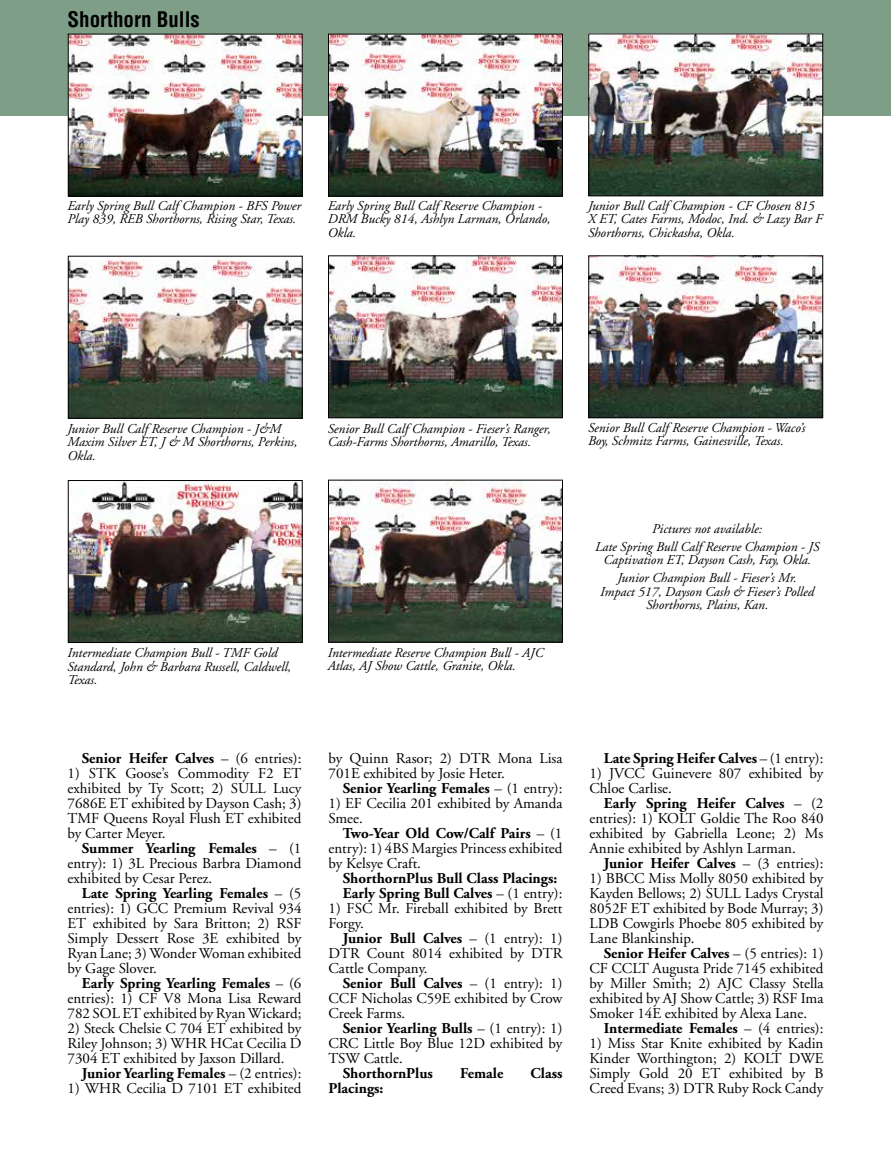
<style>
.page{position:relative;width:891px;height:1161px;background:#fff}
.page>*{position:absolute;margin:0;border:0;box-sizing:border-box;transform-origin:0 0}
.t1{font:700 condensed 21px "Helvetica";color:#000}
.t2{font:15px/15px "Adobe Garamond";color:#000;text-align:justify}
.t3{font:700 15px/15px "Adobe Garamond";color:#000}
.t4{font:italic 13.5px/13.5px "Adobe Garamond";color:#000}
.s1{font-weight:400}
.s2{font-weight:700}
</style>
<div class="page">
<div style="left:0;top:0;width:891px;height:115px;background:#7e9e88"></div>
<img style="left:70px;top:36px;width:231px;height:158px">
<div style="left:68px;top:34px;width:235px;height:162px;border:1px solid #000"></div>
<img style="left:330px;top:36px;width:231px;height:158px">
<div style="left:328px;top:34px;width:235px;height:162px;border:1px solid #000"></div>
<img style="left:70px;top:258px;width:231px;height:159px">
<div style="left:68px;top:256px;width:235px;height:163px;border:1px solid #000"></div>
<img style="left:70px;top:482px;width:231px;height:159px">
<div style="left:68px;top:480px;width:235px;height:163px;border:1px solid #000"></div>
<img style="left:330px;top:257px;width:231px;height:159px">
<div style="left:328px;top:255px;width:235px;height:163px;border:1px solid #000"></div>
<img style="left:330px;top:482px;width:231px;height:159px">
<div style="left:328px;top:480px;width:235px;height:163px;border:1px solid #000"></div>
<img style="left:590px;top:36px;width:231px;height:158px">
<div style="left:588px;top:34px;width:235px;height:162px;border:1px solid #000"></div>
<img style="left:590px;top:257px;width:231px;height:159px">
<div style="left:588px;top:255px;width:235px;height:163px;border:1px solid #000"></div>
<h1 class="t1" style="left:68px;top:7px;width:134px">Shorthorn Bulls</h1>
<p class="t4" style="left:68px;top:199px;width:235px">Early Spring Bull Calf Champion - BFS Power<br>Play 839, REB Shorthorns, Rising Star, Texas.</p>
<p class="t4" style="left:328px;top:199px;width:224px">Early Spring Bull Calf Reserve Champion -<br>DRM Bucky 814, Ashlyn Larman, Orlando,<br>Okla.</p>
<p class="t4" style="left:588px;top:199px;width:236px">Junior Bull Calf Champion - CF Chosen 815<br>X ET, Cates Farms, Modoc, Ind. &amp; Lazy Bar F<br>Shorthorns, Chickasha, Okla.</p>
<p class="t4" style="left:68px;top:422px;width:232px">Junior Bull Calf Reserve Champion - J&amp;M<br>Maxim Silver ET, J &amp; M Shorthorns, Perkins,<br>Okla.</p>
<p class="t4" style="left:328px;top:422px;width:225px">Senior Bull Calf Champion - Fieser’s Ranger,<br>Cash-Farms Shorthorns, Amarillo, Texas.</p>
<p class="t4" style="left:68px;top:646px;width:225px">Intermediate Champion Bull - TMF Gold<br>Standard, John &amp; Barbara Russell, Caldwell,<br>Texas.</p>
<p class="t4" style="left:328px;top:646px;width:217px">Intermediate Reserve Champion Bull - AJC<br>Atlas, AJ Show Cattle, Granite, Okla.</p>
<p class="t4" style="left:588px;top:421px;width:219px">Senior Bull Calf Reserve Champion - Waco’s<br>Boy, Schmitz Farms, Gainesville, Texas.</p>
<p class="t4" style="left:595px;top:520px;width:226px;line-height:18px;text-align:center">Pictures not available:<br>Late Spring Bull Calf Reserve Champion - JS</p>
<p class="t4" style="left:603px;top:551px;width:209px;line-height:18px;text-align:center">Captivation ET, Dayson Cash, Fay, Okla.<br>Junior Champion Bull - Fieser’s Mr.</p>
<p class="t4" style="left:600px;top:585px;width:216px;text-align:center">Impact 517, Dayson Cash &amp; Fieser’s Polled<br>Shorthorns, Plains, Kan.</p>
<p class="t3" style="left:82px;top:751px;width:221px">Senior Heifer Calves <span class="s1">– (6 entries):</span></p>
<p class="t2" style="left:68px;top:767px;width:236px">1) STK Goose’s Commodity F2 ET exhibited by Ty Scott; 2) SULL Lucy 7686E ET exhibited by Dayson Cash; 3)<br>TMF Queens Royal Flush ET exhibited by Carter Meyer.</p>
<p class="t2" style="left:68px;top:842px;width:236px;text-indent:14px"><span class="s2">Summer Yearling Females</span> – (1 entry): 1) 3L Precious Barbra Diamond exhibited by Cesar Perez.</p>
<p class="t2" style="left:68px;top:887px;width:236px;text-indent:14px"><span class="s2">Late Spring Yearling Females</span> – (5 entries): 1) GCC Premium Revival 934<br>ET exhibited by Sara Britton; 2) RSF Simply Dessert Rose 3E exhibited by Ryan Lane; 3) Wonder Woman exhibited by Gage Slover.</p>
<p class="t2" style="left:68px;top:977px;width:236px;text-indent:14px"><span class="s2">Early Spring Yearling Females</span> – (6 entries): 1) CF V8 Mona Lisa Reward 782 SOL ET exhibited by Ryan Wickard;</p>
<p class="t2" style="left:68px;top:1022px;width:236px">2) Steck Chelsie C 704 ET exhibited by Riley Johnson; 3) WHR HCat Cecilia D 7304 ET exhibited by Jaxson Dillard.</p>
<p class="t3" style="left:82px;top:1066px;width:221px">Junior Yearling Females <span class="s1">– (2 entries):</span></p>
<p class="t2" style="left:68px;top:1082px;width:236px">1) WHR Cecilia D 7101 ET exhibited</p>
<p class="t2" style="left:328px;top:752px;width:235px">by Quinn Rasor; 2) DTR Mona Lisa<br>701E exhibited by Josie Heter.</p>
<p class="t3" style="left:343px;top:781px;width:221px">Senior Yearling Females <span class="s1">– (1 entry):</span></p>
<p class="t2" style="left:328px;top:797px;width:235px">1) EF Cecilia 201 exhibited by Amanda<br>Smee.</p>
<p class="t2" style="left:328px;top:827px;width:236px;text-indent:14px"><span class="s2">Two-Year Old Cow/Calf Pairs</span> – (1 entry): 1) 4BS Margies Princess exhibited by Kelsye Craft.</p>
<p class="t3" style="left:343px;top:871px;width:221px">ShorthornPlus Bull Class Placings:<br>Early Spring Bull Calves <span class="s1">– (1 entry):</span></p>
<p class="t2" style="left:328px;top:902px;width:236px">1) FSC Mr. Fireball exhibited by Brett<br>Forgy.</p>
<p class="t2" style="left:328px;top:932px;width:236px;text-indent:14px"><span class="s2">Junior Bull Calves</span> – (1 entry): 1)<br>DTR Count 8014 exhibited by DTR Cattle Company.</p>
<p class="t2" style="left:328px;top:977px;width:236px;text-indent:14px"><span class="s2">Senior Bull Calves</span> – (1 entry): 1)<br>CCF Nicholas C59E exhibited by Crow Creek Farms.</p>
<p class="t2" style="left:328px;top:1022px;width:236px;text-indent:14px"><span class="s2">Senior Yearling Bulls</span> – (1 entry): 1)<br>CRC Little Boy Blue 12D exhibited by TSW Cattle.</p>
<p class="t3" style="left:343px;top:1066px;width:92px">ShorthornPlus</p>
<p class="t3" style="left:460px;top:1066px;width:45px">Female</p>
<p class="t3" style="left:531px;top:1066px;width:33px">Class</p>
<p class="t3" style="left:328px;top:1081px;width:56px">Placings:</p>
<p class="t3" style="left:604px;top:751px;width:221px">Late Spring Heifer Calves <span class="s1">– (1 entry):</span></p>
<p class="t2" style="left:590px;top:767px;width:236px">1) JVCC Guinevere 807 exhibited by<br>Chloe Carlise.</p>
<p class="t2" style="left:590px;top:797px;width:236px;text-indent:14px"><span class="s2">Early Spring Heifer Calves</span> – (2 entries): 1) KOLT Goldie The Roo 840 exhibited by Gabriella Leone; 2) Ms Annie exhibited by Ashlyn Larman.</p>
<p class="t3" style="left:604px;top:856px;width:221px">Junior Heifer Calves <span class="s1">– (3 entries):</span></p>
<p class="t2" style="left:590px;top:872px;width:236px">1) BBCC Miss Molly 8050 exhibited by Kayden Bellows; 2) SULL Ladys Crystal 8052F ET exhibited by Bode Murray; 3)<br>LDB Cowgirls Phoebe 805 exhibited by Lane Blankinship.</p>
<p class="t2" style="left:590px;top:947px;width:236px;text-indent:14px"><span class="s2">Senior Heifer Calves</span> – (5 entries): 1)<br>CF CCLT Augusta Pride 7145 exhibited by Miller Smith; 2) AJC Classy Stella exhibited by AJ Show Cattle; 3) RSF Ima Smoker 14E exhibited by Alexa Lane.</p>
<p class="t3" style="left:604px;top:1021px;width:221px">Intermediate Females <span class="s1">– (4 entries):</span></p>
<p class="t2" style="left:590px;top:1037px;width:236px">1) Miss Star Knite exhibited by Kadin Kinder Worthington; 2) KOLT DWE Simply Gold 20 ET exhibited by B Creed Evans; 3) DTR Ruby Rock Candy</p>
</div>
